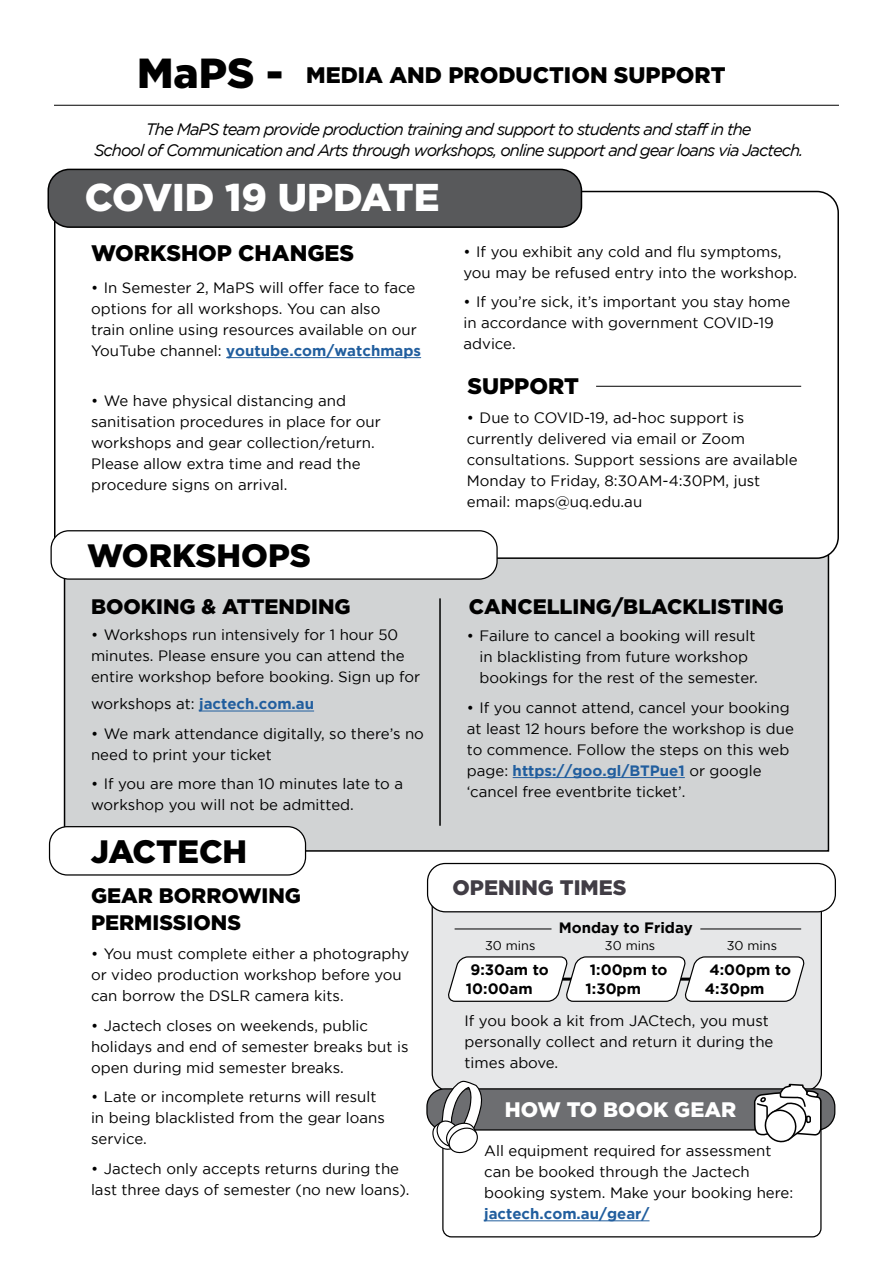
<style>
.page{position:relative;width:893px;height:1263px;background:#fff}
.page>*{position:absolute;margin:0;border:0;box-sizing:border-box;transform-origin:0 0}
.t1{font:900 38.7px "Gotham";color:#fff}
.t2{font:900 32.4px "Gotham";color:#000}
.t3{font:900 22.5px "Gotham";color:#000}
.t4{font:900 21px/27px "Gotham";color:#000}
.t5{font:900 21px "Gotham";color:#fff}
.t6{font:900 21px "Gotham";color:#413d45}
.t7{font:italic 16.5px/21px "Gotham";letter-spacing:-.06em;color:#000;text-align:center}
.t8{font:15px/21px "Gotham";color:#000}
.t9{font:700 15px/19px "Gotham";color:#000}
.t10{font:700 15px "Gotham";color:#215e9e}
.t11{font:12.75px "Gotham";color:#000}
.s1{font-size:42px}
.s2{font-weight:700;color:#215e9e}
.s3{font-weight:400;color:#000}
</style>
<div class="page">
<div style="left:432px;top:871px;width:389px;height:220px;background:#e6e7e8;border-radius:18px"></div>
<div style="left:65px;top:493px;width:763px;height:358px;background:#d1d3d4"></div>
<div style="left:55px;top:191px;width:783px;height:367px;background:#fff;border-radius:21px"></div>
<div style="left:48px;top:169px;width:533px;height:58px;background:#58595b;border-radius:21px"></div>
<div style="left:48px;top:169px;width:534px;height:59px;border:2px solid #000;border-radius:21px"></div>
<hr style="left:226px;top:357px;width:195px;height:1px;background:#215e9e">
<hr style="left:199px;top:711px;width:115px;height:1px;background:#215e9e">
<hr style="left:513px;top:777px;width:172px;height:1px;background:#215e9e">
<hr style="left:54px;top:105px;width:785px;height:1px;background:#000">
<hr style="left:596px;top:386px;width:205px;height:1px;background:#000">
<hr style="left:700px;top:928px;width:101px;height:1px;background:#000">
<hr style="left:455px;top:928px;width:96px;height:1px;background:#000">
<hr style="left:439px;top:598px;width:2px;height:228px;background:#000">
<div style="left:51px;top:531px;width:446px;height:48px;background:#fff;border-radius:18px"></div>
<div style="left:51px;top:530px;width:447px;height:50px;border:1px solid #000;border-radius:18px"></div>
<div style="left:50px;top:827px;width:256px;height:48px;background:#fff;border-radius:18px"></div>
<div style="left:49px;top:826px;width:257px;height:49px;border:1px solid #000;border-radius:18px"></div>
<div style="left:428px;top:863px;width:407px;height:49px;background:#fff;border-radius:18px"></div>
<div style="left:427px;top:863px;width:409px;height:49px;border:1px solid #000;border-radius:18px"></div>
<svg style="left:448px;top:956px;width:357px;height:46px;background:#ebebeb"></svg>
<div style="left:442px;top:1111px;width:380px;height:126px;border:1px solid #000;border-radius:9px"></div>
<hr style="left:484px;top:1220px;width:165px;height:1px;background:#215e9e">
<div style="left:427px;top:1089px;width:408px;height:41px;background:#6d6e71;border-radius:18px"></div>
<div style="left:426px;top:1088px;width:409px;height:42px;border:1px solid #000;border-radius:18px"></div>
<svg style="left:430px;top:1080px;width:54px;height:75px"></svg>
<svg style="left:753px;top:1081px;width:70px;height:63px"></svg>
<h3 class="t3" style="left:137px;top:62px;width:590px"><span class="s1">MaPS -</span> MEDIA AND PRODUCTION SUPPORT</h3>
<p class="t7" style="left:94px;top:119px;width:711px">The MaPS team provide production training and support to students and staff in the<br>School of Communication and Arts through workshops, online support and gear loans via Jactech.</p>
<h1 class="t1" style="left:85px;top:175px;width:356px">COVID 19 UPDATE</h1>
<h3 class="t3" style="left:91px;top:240px;width:265px">WORKSHOP CHANGES</h3>
<p class="t8" style="left:91px;top:277px;width:332px">• In Semester 2, MaPS will offer face to face options for all workshops. You can also<br>train online using resources available on our YouTube channel: <span class="s2">youtube.com/watchmaps</span></p>
<p class="t8" style="left:91px;top:390px;width:291px">• We have physical distancing and sanitisation procedures in place for our workshops and gear collection/return.<br>Please allow extra time and read the procedure signs on arrival.</p>
<h2 class="t2" style="left:87px;top:537px;width:225px">WORKSHOPS</h2>
<h3 class="t4" style="left:91px;top:592px;width:261px">BOOKING &amp; ATTENDING</h3>
<p class="t8" style="left:91px;top:624px;width:331px">• Workshops run intensively for 1 hour 50 minutes. Please ensure you can attend the entire workshop before booking. Sign up for</p>
<p class="t10" style="left:91px;top:695px;width:225px"><span class="s3">workshops at:</span> jactech.com.au</p>
<p class="t8" style="left:91px;top:722px;width:334px">• We mark attendance digitally, so there’s no need to print your ticket</p>
<p class="t8" style="left:91px;top:773px;width:314px">• If you are more than 10 minutes late to a workshop you will not be admitted.</p>
<h2 class="t2" style="left:91px;top:833px;width:158px">JACTECH</h2>
<h3 class="t4" style="left:91px;top:881px;width:211px">GEAR BORROWING<br>PERMISSIONS</h3>
<p class="t8" style="left:91px;top:943px;width:320px">• You must complete either a photography or video production workshop before you can borrow the DSLR camera kits.</p>
<p class="t8" style="left:91px;top:1014px;width:319px">• Jactech closes on weekends, public holidays and end of semester breaks but is open during mid semester breaks.</p>
<p class="t8" style="left:91px;top:1086px;width:295px">• Late or incomplete returns will result in being blacklisted from the gear loans service.</p>
<p class="t8" style="left:91px;top:1157px;width:320px">• Jactech only accepts returns during the last three days of semester (no new loans).</p>
<p class="t8" style="left:464px;top:241px;width:335px">• If you exhibit any cold and flu symptoms, you may be refused entry into the workshop.</p>
<p class="t8" style="left:464px;top:291px;width:328px">• If you’re sick, it’s important you stay home in accordance with government COVID-19 advice.</p>
<h3 class="t3" style="left:467px;top:373px;width:113px">SUPPORT</h3>
<p class="t8" style="left:467px;top:407px;width:332px">• Due to COVID-19, ad-hoc support is currently delivered via email or Zoom consultations. Support sessions are available Monday to Friday, 8:30AM-4:30PM, just email: maps@uq.edu.au</p>
<h3 class="t4" style="left:469px;top:592px;width:317px">CANCELLING/BLACKLISTING</h3>
<p class="t8" style="left:480px;top:625px;width:280px;text-indent:-13px">• Failure to cancel a booking will result in blacklisting from future workshop bookings for the rest of the semester.</p>
<p class="t8" style="left:467px;top:696px;width:329px">• If you cannot attend, cancel your booking at least 12 hours before the workshop is due to commence. Follow the steps on this web page: <span class="s2">https://goo.gl/BTPue1</span> or google ‘cancel free eventbrite ticket’.</p>
<h3 class="t6" style="left:452px;top:875px;width:176px">OPENING TIMES</h3>
<p class="t9" style="left:559px;top:917px;width:136px">Monday to Friday</p>
<p class="t11" style="left:485px;top:938px;width:52px">30 mins</p>
<p class="t11" style="left:605px;top:938px;width:52px">30 mins</p>
<p class="t11" style="left:727px;top:938px;width:52px">30 mins</p>
<p class="t9" style="left:466px;top:960px;width:84px;text-indent:4px">9:30am to<br>10:00am</p>
<p class="t9" style="left:586px;top:960px;width:83px">1:00pm to<br>1:30pm</p>
<p class="t9" style="left:705px;top:960px;width:88px;text-indent:4px">4:00pm to<br>4:30pm</p>
<p class="t8" style="left:465px;top:1010px;width:310px">If you book a kit from JACtech, you must personally collect and return it during the times above.</p>
<h3 class="t5" style="left:505px;top:1097px;width:233px">HOW TO BOOK GEAR</h3>
<p class="t8" style="left:484px;top:1140px;width:311px">All equipment required for assessment can be booked through the Jactech booking system. Make your booking here:</p>
<p class="t10" style="left:484px;top:1205px;width:167px">jactech.com.au/gear/</p>
</div>
